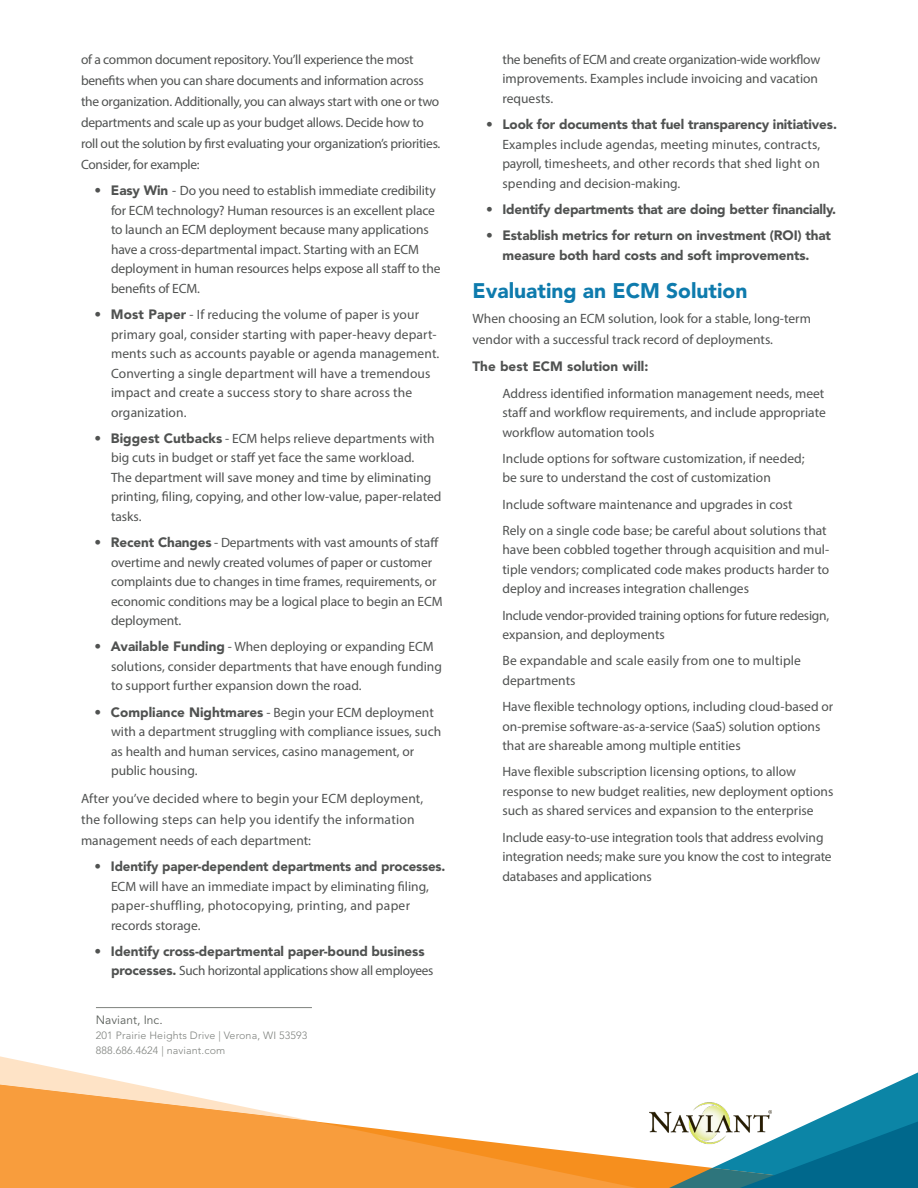
<style>
.page{position:relative;width:918px;height:1188px;background:#fff}
.page>*{position:absolute;margin:0;border:0;box-sizing:border-box;transform-origin:0 0}
.Main_Header{font:900 21px "Avenir LT Std";color:#0e7bad}
.Main_Bullets{font:13.5px/19.5px "Myriad Pro";color:#505251}
.Main_Paragraph{font:13.5px/21px "Myriad Pro";letter-spacing:-.02em;color:#505251}
.Main_Bullets-2{font:900 13.5px/19.5px "Avenir LT Std";letter-spacing:-.01em;color:#505251}
.Main_Paragraph-2{font:13.5px/21px "Myriad Pro";letter-spacing:.01em;color:#505251}
.Main_Paragraph-3{font:13.5px/21px "Myriad Pro";color:#505251}
.Main_Bullets-3{font:13.5px/19.5px "Myriad Pro";letter-spacing:-.02em;color:#505251}
.Main_Paragraph-4{font:900 13.5px "Avenir LT Std";letter-spacing:.005em;color:#505251}
.t1{font:12px "Avenir LT Std";color:#5c605c}
.t2{font:300 10.5px "Avenir LT Std";letter-spacing:.01em;color:#7f827e}
.s1{font-family:"Avenir LT Std";font-weight:900}
.s2{font-family:"Myriad Pro";font-weight:400}
</style>
<div class="page">
<svg style="left:637px;top:1111px;width:32px;height:77px"></svg>
<svg style="left:0;top:1056px;width:138px;height:29px"></svg>
<svg style="left:0;top:1085px;width:637px;height:103px;fill:#f89d3d"></svg>
<svg style="left:669px;top:1072px;width:249px;height:116px"></svg>
<img style="left:650px;top:1099px;width:121px;height:47px">
<hr style="left:96px;top:1007px;width:216px;height:1px;background:#7f827e">
<p class="Main_Paragraph" style="left:81px;top:49px;width:361px">of a common document repository. You’ll experience the most benefits when you can share documents and information across the organization. Additionally, you can always start with one or two departments and scale up as your budget allows. Decide how to roll out the solution by first evaluating your organization’s priorities.<br>Consider, for example:</p>
<p class="Main_Bullets" style="left:111px;top:181px;width:331px;text-indent:-16px"><span class="s1">• Easy Win</span> - Do you need to establish immediate credibility for ECM technology? Human resources is an excellent place to launch an ECM deployment because many applications have a cross-departmental impact. Starting with an ECM deployment in human resources helps expose all staff to the benefits of ECM.</p>
<p class="Main_Bullets" style="left:111px;top:305px;width:330px;text-indent:-16px"><span class="s1">• Most Paper</span> - If reducing the volume of paper is your primary goal, consider starting with paper-heavy depart&shy;ments such as accounts payable or agenda management.<br>Converting a single department will have a tremendous impact and create a success story to share across the organization.</p>
<p class="Main_Bullets" style="left:111px;top:428px;width:332px;text-indent:-16px"><span class="s1">• Biggest Cutbacks</span> - ECM helps relieve departments with big cuts in budget or staff yet face the same workload.<br>The department will save money and time by eliminating printing, filing, copying, and other low-value, paper-related tasks.</p>
<p class="Main_Bullets" style="left:111px;top:533px;width:333px;text-indent:-16px"><span class="s1">• Recent Changes</span> - Departments with vast amounts of staff overtime and newly created volumes of paper or customer complaints due to changes in time frames, requirements, or economic conditions may be a logical place to begin an ECM deployment.</p>
<p class="Main_Bullets" style="left:111px;top:637px;width:333px;text-indent:-16px"><span class="s1">• Available Funding</span> - When deploying or expanding ECM solutions, consider departments that have enough funding to support further expansion down the road.</p>
<p class="Main_Bullets" style="left:111px;top:702px;width:332px;text-indent:-16px"><span class="s1">• Compliance Nightmares</span> - Begin your ECM deployment with a department struggling with compliance issues, such as health and human services, casino management, or public housing.</p>
<p class="Main_Paragraph-2" style="left:81px;top:788px;width:344px">After you’ve decided where to begin your ECM deployment, the following steps can help you identify the information management needs of each department:</p>
<p class="Main_Bullets" style="left:111px;top:857px;width:336px;text-indent:-16px"><span class="s1">• Identify paper-dependent departments and processes.<br></span>ECM will have an immediate impact by eliminating filing, paper-shuffling, photocopying, printing, and paper records storage.</p>
<p class="Main_Bullets-2" style="left:111px;top:941px;width:324px;text-indent:-16px">• Identify cross-departmental paper-bound business processes. <span class="s2">Such horizontal applications show all employees</span></p>
<p class="t1" style="left:96px;top:1013px;width:68px">Naviant, Inc.</p>
<p class="t2" style="left:96px;top:1029px;width:213px">201 Prairie Heights Drive | Verona, WI 53593</p>
<p class="t2" style="left:96px;top:1044px;width:131px">888.686.4624 | naviant.com</p>
<p class="Main_Bullets" style="left:502px;top:49px;width:319px">the benefits of ECM and create organization-wide workflow improvements. Examples include invoicing and vacation requests.</p>
<p class="Main_Bullets" style="left:502px;top:115px;width:336px;text-indent:-16px"><span class="s1">• Look for documents that fuel transparency initiatives.<br></span>Examples include agendas, meeting minutes, contracts, payroll, timesheets, and other records that shed light on spending and decision-making.</p>
<p class="Main_Bullets-2" style="left:486px;top:199px;width:352px">• Identify departments that are doing better financially.</p>
<p class="Main_Bullets-2" style="left:486px;top:226px;width:347px;text-align:center">• Establish metrics for return on investment (ROI) that measure both hard costs and soft improvements.</p>
<p class="Main_Header" style="left:472px;top:278px;width:276px">Evaluating an ECM Solution</p>
<p class="Main_Paragraph-3" style="left:472px;top:307px;width:340px">When choosing an ECM solution, look for a stable, long-term vendor with a successful track record of deployments.</p>
<p class="Main_Paragraph-4" style="left:472px;top:358px;width:177px">The best ECM solution will:</p>
<p class="Main_Bullets" style="left:502px;top:383px;width:325px;text-align:justify">Address identified information management needs, meet staff and workflow requirements, and include appropriate workflow automation tools</p>
<p class="Main_Bullets" style="left:502px;top:448px;width:304px">Include options for software customization, if needed; be sure to understand the cost of customization</p>
<p class="Main_Bullets" style="left:502px;top:494px;width:292px">Include software maintenance and upgrades in cost</p>
<p class="Main_Bullets" style="left:502px;top:520px;width:328px">Rely on a single code base; be careful about solutions that have been cobbled together through acquisition and mul&shy;tiple vendors; complicated code makes products harder to deploy and increases integration challenges</p>
<p class="Main_Bullets-3" style="left:502px;top:605px;width:328px">Include vendor-provided training options for future redesign, expansion, and deployments</p>
<p class="Main_Bullets" style="left:502px;top:651px;width:300px">Be expandable and scale easily from one to multiple departments</p>
<p class="Main_Bullets" style="left:502px;top:697px;width:332px">Have flexible technology options, including cloud-based or on-premise software-as-a-service (SaaS) solution options that are shareable among multiple entities</p>
<p class="Main_Bullets" style="left:502px;top:762px;width:332px">Have flexible subscription licensing options, to allow response to new budget realities, new deployment options such as shared services and expansion to the enterprise</p>
<p class="Main_Bullets" style="left:502px;top:827px;width:331px">Include easy-to-use integration tools that address evolving integration needs; make sure you know the cost to integrate databases and applications</p>
</div>
